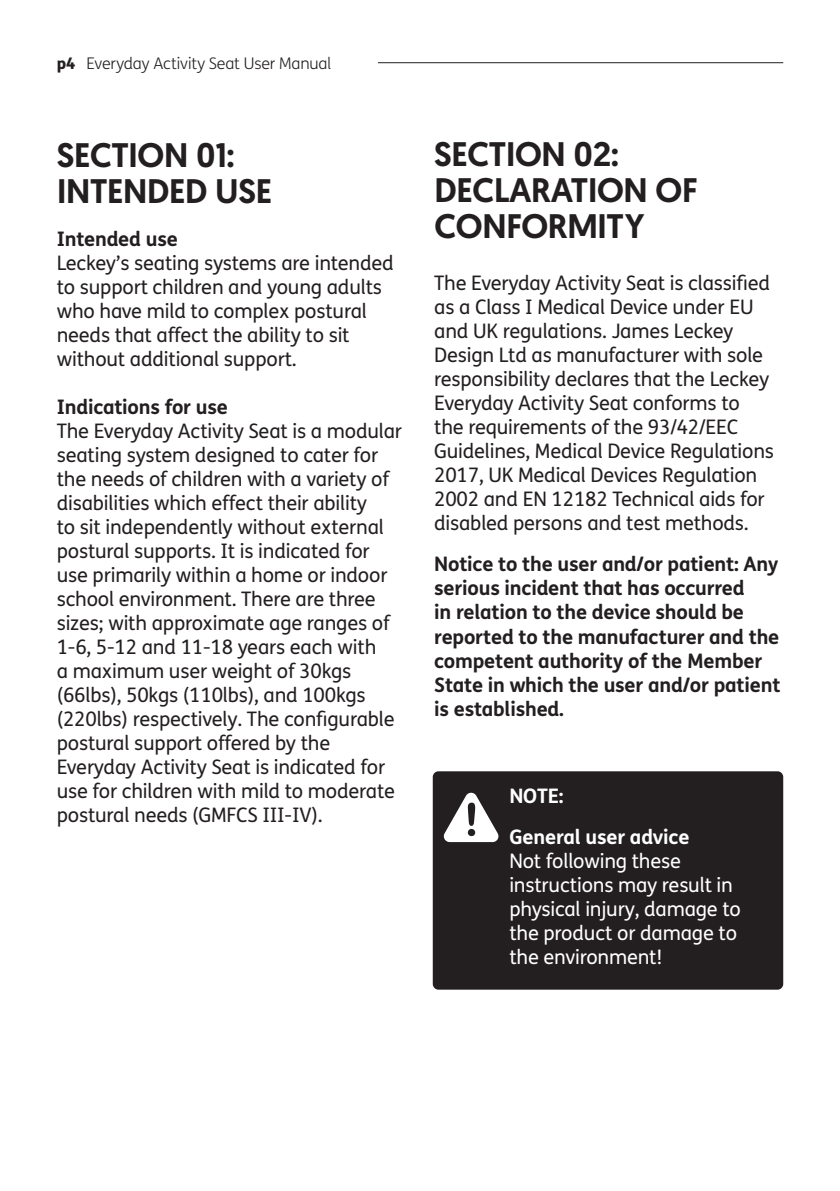
<style>
.page{position:relative;width:840px;height:1191px;background:#fff}
.page>*{position:absolute;margin:0;border:0;box-sizing:border-box;transform-origin:0 0}
.t1{font:500 34px/36px "Geomanist";letter-spacing:-.01em;color:#231f20}
.t2{font:20px/24px "FS Me";letter-spacing:-.01em;color:#231f20}
.t3{font:700 20px/24px "FS Me";letter-spacing:-.01em;color:#231f20}
.t4{font:20px/24px "FS Me";letter-spacing:-.01em;color:#fff}
.t5{font:700 20px/41px "FS Me";letter-spacing:-.01em;color:#fff}
.t6{font:300 16px "FS Me";letter-spacing:-.01em;color:#231f20}
.s1{font-weight:800}
</style>
<div class="page">
<hr style="left:378px;top:62px;width:404px;height:1px;background:#231f20">
<div style="left:432px;top:771px;width:350px;height:218px;background:#231f20;border-radius:6px"></div>
<svg style="left:443px;top:792px;width:55px;height:50px"></svg>
<p class="t6" style="left:57px;top:52px;width:276px"><span class="s1">p4</span> Everyday Activity Seat User Manual</p>
<h1 class="t1" style="left:57px;top:137px;width:217px">SECTION 01:<br>INTENDED USE</h1>
<p class="t3" style="left:57px;top:226px;width:122px">Intended use</p>
<p class="t2" style="left:57px;top:251px;width:338px">Leckey’s seating systems are intended to support children and young adults who have mild to complex postural needs that affect the ability to sit without additional support.</p>
<p class="t3" style="left:57px;top:394px;width:172px">Indications for use</p>
<p class="t2" style="left:57px;top:419px;width:346px">The Everyday Activity Seat is a modular seating system designed to cater for the needs of children with a variety of disabilities which effect their ability<br>to sit independently without external postural supports. It is indicated for use primarily within a home or indoor school environment. There are three sizes; with approximate age ranges of 1-6, 5-12 and 11-18 years each with<br>a maximum user weight of 30kgs (66lbs), 50kgs (110lbs), and 100kgs (220lbs) respectively. The configurable postural support offered by the Everyday Activity Seat is indicated for use for children with mild to moderate postural needs (GMFCS III-IV).</p>
<h1 class="t1" style="left:434px;top:136px;width:265px">SECTION 02:<br>DECLARATION OF<br>CONFORMITY</h1>
<p class="t2" style="left:434px;top:271px;width:341px">The Everyday Activity Seat is classified as a Class I Medical Device under EU and UK regulations. James Leckey Design Ltd as manufacturer with sole responsibility declares that the Leckey Everyday Activity Seat conforms to the requirements of the 93/42/EEC Guidelines, Medical Device Regulations 2017, UK Medical Devices Regulation 2002 and EN 12182 Technical aids for disabled persons and test methods.</p>
<p class="t3" style="left:434px;top:551px;width:347px">Notice to the user and/or patient: Any serious incident that has occurred<br>in relation to the device should be reported to the manufacturer and the competent authority of the Member State in which the user and/or patient is established.</p>
<p class="t5" style="left:509px;top:774px;width:181px">NOTE:<br>General user advice</p>
<p class="t4" style="left:509px;top:849px;width:233px">Not following these instructions may result in physical injury, damage to the product or damage to the environment!</p>
</div>
